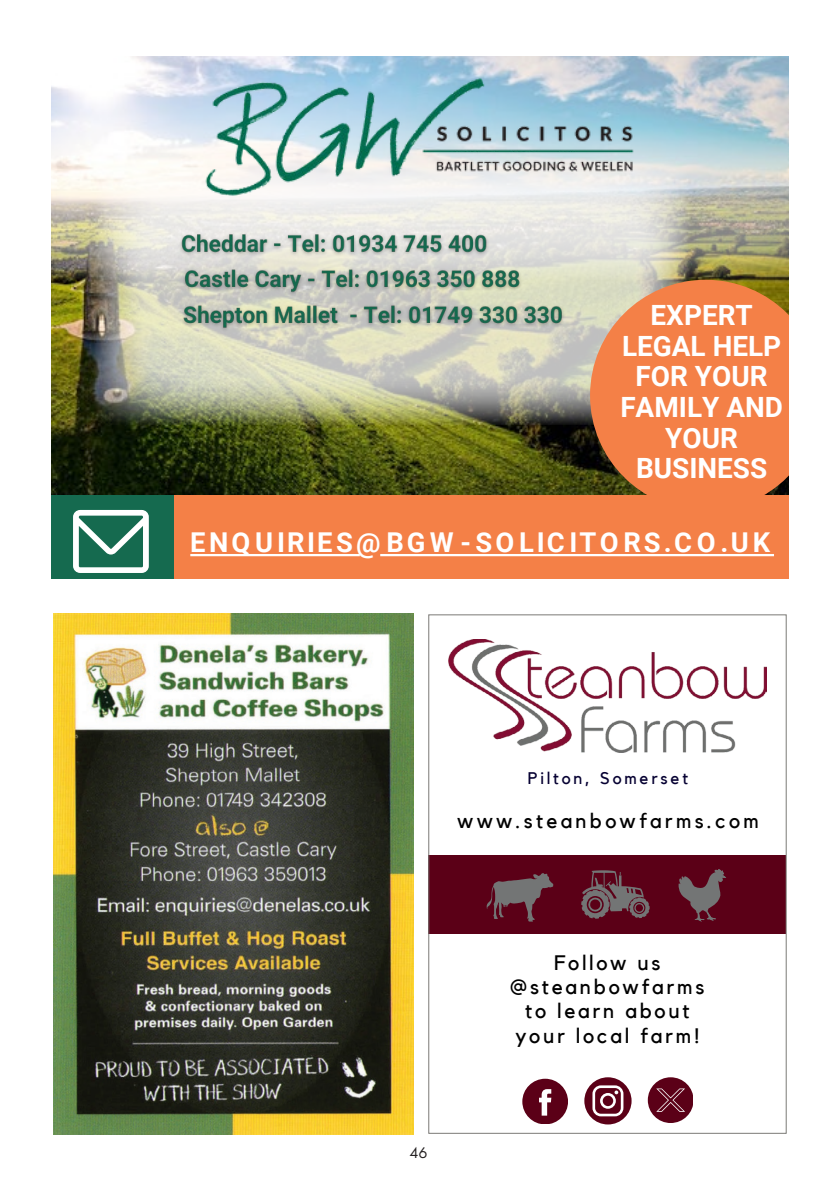
<style>
.page{position:relative;width:840px;height:1191px;background:#fff}
.page>*{position:absolute;margin:0;border:0;box-sizing:border-box;transform-origin:0 0}
.t1{font:700 28px/30.6px "Roboto";color:#fff;text-align:center}
.t2{font:700 27.4px "Roboto";letter-spacing:.13em;color:#fff}
.t3{font:20.8px/24.4px "Kollektif";letter-spacing:.13em;color:#000;text-align:center}
.t4{font:20.8px "Kollektif";letter-spacing:.16em;color:#000}
.t5{font:16.8px "Kollektif";letter-spacing:.17em;color:#060032}
.t6{font:16px "Futura PT";color:#231f20}
</style>
<div class="page">
<img style="left:448px;top:639px;width:318px;height:113px">
<div style="left:428px;top:855px;width:357px;height:79px;background:#5b0017"></div>
<svg style="left:486px;top:873px;width:67px;height:48px"></svg>
<svg style="left:581px;top:870px;width:68px;height:48px"></svg>
<svg style="left:678px;top:869px;width:47px;height:52px"></svg>
<svg style="left:522px;top:1078px;width:45px;height:45px"></svg>
<svg style="left:584px;top:1077px;width:47px;height:47px"></svg>
<svg style="left:647px;top:1077px;width:45px;height:45px"></svg>
<img style="left:53px;top:614px;width:360px;height:520px">
<svg style="left:51px;top:321px;width:537px;height:173px;background:#3b420e"></svg>
<div style="left:174px;top:494px;width:614px;height:84px;background:#f48047"></div>
<div style="left:51px;top:494px;width:123px;height:84px;background:#156a4f"></div>
<svg style="left:73px;top:510px;width:76px;height:63px"></svg>
<hr style="left:380px;top:554px;width:393px;height:2px;background:#fff">
<hr style="left:190px;top:554px;width:169px;height:2px;background:#fff">
<img style="left:51px;top:57px;width:737px;height:223px">
<img style="left:94px;top:158px;width:595px;height:267px">
<img style="left:162px;top:73px;width:512px;height:128px">
<img style="left:174px;top:223px;width:321px;height:44px">
<img style="left:176px;top:258px;width:351px;height:36px">
<img style="left:175px;top:294px;width:395px;height:43px">
<svg style="left:589px;top:280px;width:199px;height:215px;background:#e6814b"></svg>
<h1 class="t1" style="left:620px;top:299px;width:164px">EXPERT<br>LEGAL HELP<br>FOR YOUR<br>FAMILY AND<br>YOUR<br>BUSINESS</h1>
<h2 class="t2" style="left:190px;top:523px;width:581px">ENQUIRIES@BGW -SOLICITORS.CO.UK</h2>
<p class="t5" style="left:527px;top:768px;width:162px">Pilton, Somerset</p>
<p class="t4" style="left:457px;top:809px;width:303px">www.steanbowfarms.com</p>
<p class="t6" style="left:409px;top:1143px;width:20px">46</p>
<p class="t3" style="left:510px;top:950px;width:196px">Follow us @steanbowfarms to learn about your local farm!</p>
</div>
